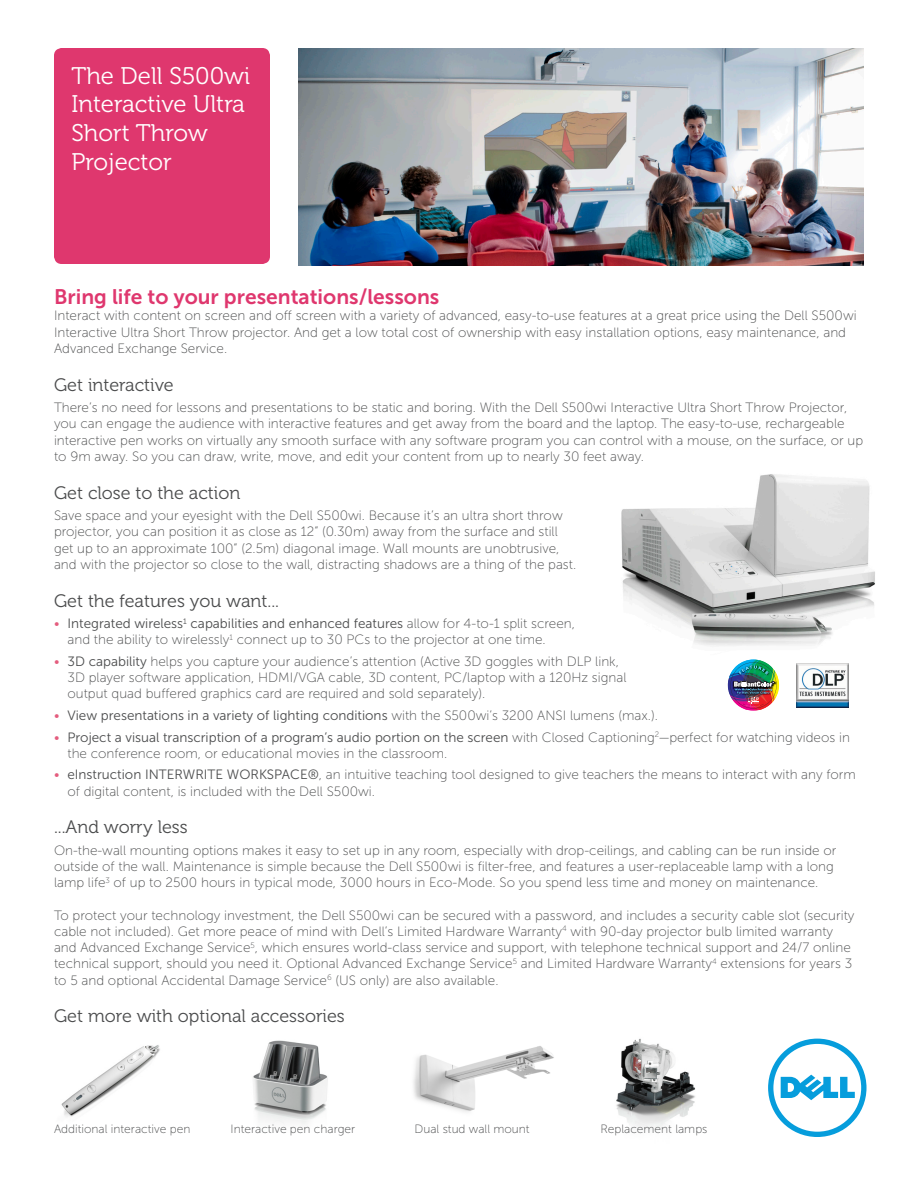
<style>
.page{position:relative;width:918px;height:1188px;background:#fff}
.page>*{position:absolute;margin:0;border:0;box-sizing:border-box;transform-origin:0 0}
.headline{font:24px/28.8px "Museo For Dell 300";color:#fff}
.subhead{font:21px "Museo Sans For Dell 700";color:#df376e}
.section_head{font:18px "Museo For Dell 300";color:#4b4c4d}
.body{font:13.5px/16.2px "Museo Sans For Dell 100";color:#4b4c4d}
.bullets{font:13.5px/16.2px "Museo Sans For Dell 100";color:#4b4c4d}
.bullets-2{font:13.5px "Museo Sans For Dell 300";color:#4b4c4d}
.body-2{font:12px "Museo Sans For Dell 100";color:#4b4c4d}
.s1{font-family:"Museo Sans For Dell 300";color:#e45d7e}
.s2{font-family:"Museo Sans For Dell 300"}
.s3{color:#e45d7e}
.s4{font-family:"Museo Sans For Dell 100"}
</style>
<div class="page">
<img style="left:621px;top:474px;width:254px;height:172px">
<svg style="left:768px;top:1039px;width:99px;height:98px"></svg>
<div style="left:54px;top:48px;width:216px;height:216px;background:#df376e;border-radius:8px"></div>
<img style="left:299px;top:48px;width:565px;height:217px">
<img style="left:742px;top:659px;width:23px;height:3px">
<img style="left:742px;top:708px;width:23px;height:2px">
<img style="left:728px;top:675px;width:51px;height:20px">
<img style="left:730px;top:662px;width:47px;height:46px">
<img style="left:796px;top:663px;width:52px;height:45px">
<img style="left:61px;top:1045px;width:99px;height:72px">
<img style="left:616px;top:1038px;width:80px;height:90px">
<img style="left:413px;top:1046px;width:141px;height:66px">
<img style="left:253px;top:1040px;width:75px;height:84px">
<p class="headline" style="left:72px;top:61px;width:180px">The Dell S500wi<br>Interactive Ultra<br>Short Throw<br>Projector</p>
<p class="subhead" style="left:54px;top:285px;width:387px">Bring life to your presentations/lessons</p>
<p class="body" style="left:54px;top:308px;width:804px">Interact with content on screen and off screen with a variety of advanced, easy-to-use features at a great price using the Dell S500wi<br>Interactive Ultra Short Throw projector. And get a low total cost of ownership with easy installation options, easy maintenance, and<br>Advanced Exchange Service.</p>
<p class="section_head" style="left:54px;top:375px;width:121px">Get interactive</p>
<p class="body" style="left:54px;top:400px;width:811px">There’s no need for lessons and presentations to be static and boring. With the Dell S500wi Interactive Ultra Short Throw Projector, you can engage the audience with interactive features and get away from the board and the laptop. The easy-to-use, rechargeable interactive pen works on virtually any smooth surface with any software program you can control with a mouse, on the surface, or up to 9m away. So you can draw, write, move, and edit your content from up to nearly 30 feet away.</p>
<p class="section_head" style="left:54px;top:483px;width:188px">Get close to the action</p>
<p class="body" style="left:54px;top:508px;width:524px">Save space and your eyesight with the Dell S500wi. Because it’s an ultra short throw projector, you can position it as close as 12” (0.30m) away from the surface and still get up to an approximate 100” (2.5m) diagonal image. Wall mounts are unobtrusive, and with the projector so close to the wall, distracting shadows are a thing of the past.</p>
<p class="section_head" style="left:54px;top:591px;width:227px">Get the features you want...</p>
<p class="bullets" style="left:68px;top:616px;width:509px;text-indent:-14px"><span class="s1">•</span> <span class="s2">Integrated wireless</span><sup>1</sup> <span class="s2">capabilities and enhanced features</span> allow for 4-to-1 split screen, and the ability to wirelessly<sup>1</sup> connect up to 30 PCs to the projector at one time.</p>
<p class="bullets" style="left:68px;top:653px;width:560px;text-indent:-14px"><span class="s1">•</span> <span class="s2">3D capability</span> helps you capture your audience’s attention (Active 3D goggles with DLP link,<br>3D player software application, HDMI/VGA cable, 3D content, PC/laptop with a 120Hz signal output quad buffered graphics card are required and sold separately).</p>
<p class="bullets-2" style="left:54px;top:708px;width:605px"><span class="s3">•</span> View presentations in a variety of lighting conditions <span class="s4">with the S500wi’s 3200 ANSI lumens (max.).</span></p>
<p class="bullets" style="left:68px;top:729px;width:784px;text-indent:-14px"><span class="s1">•</span> <span class="s2">Project a visual transcription of a program’s audio portion on the screen</span> with Closed Captioning<sup>2</sup>—perfect for watching videos in the conference room, or educational movies in the classroom.</p>
<p class="bullets" style="left:68px;top:767px;width:790px;text-indent:-14px"><span class="s1">•</span> <span class="s2">eInstruction INTERWRITE WORKSPACE®</span>, an intuitive teaching tool designed to give teachers the means to interact with any form of digital content, is included with the Dell S500wi.</p>
<p class="section_head" style="left:54px;top:817px;width:135px">...And worry less</p>
<p class="body" style="left:54px;top:842px;width:784px">On-the-wall mounting options makes it easy to set up in any room, especially with drop-ceilings, and cabling can be run inside or outside of the wall. Maintenance is simple because the Dell S500wi is filter-free, and features a user-replaceable lamp with a long lamp life<sup>3</sup> of up to 2500 hours in typical mode, 3000 hours in Eco-Mode. So you spend less time and money on maintenance.</p>
<p class="body" style="left:54px;top:907px;width:802px">To protect your technology investment, the Dell S500wi can be secured with a password, and includes a security cable slot (security cable not included). Get more peace of mind with Dell’s Limited Hardware Warranty<sup>4</sup> with 90-day projector bulb limited warranty and Advanced Exchange Service<sup>5</sup>, which ensures world-class service and support, with telephone technical support and 24/7 online technical support, should you need it. Optional Advanced Exchange Service<sup>5</sup> and Limited Hardware Warranty<sup>4</sup> extensions for years 3 to 5 and optional Accidental Damage Service<sup>6</sup> (US only) are also available.</p>
<p class="section_head" style="left:54px;top:1006px;width:292px">Get more with optional accessories</p>
<p class="body-2" style="left:54px;top:1122px;width:138px">Additional interactive pen</p>
<p class="body-2" style="left:231px;top:1123px;width:126px">Interactive pen charger</p>
<p class="body-2" style="left:415px;top:1122px;width:117px">Dual stud wall mount</p>
<p class="body-2" style="left:601px;top:1123px;width:108px">Replacement lamps</p>
</div>
